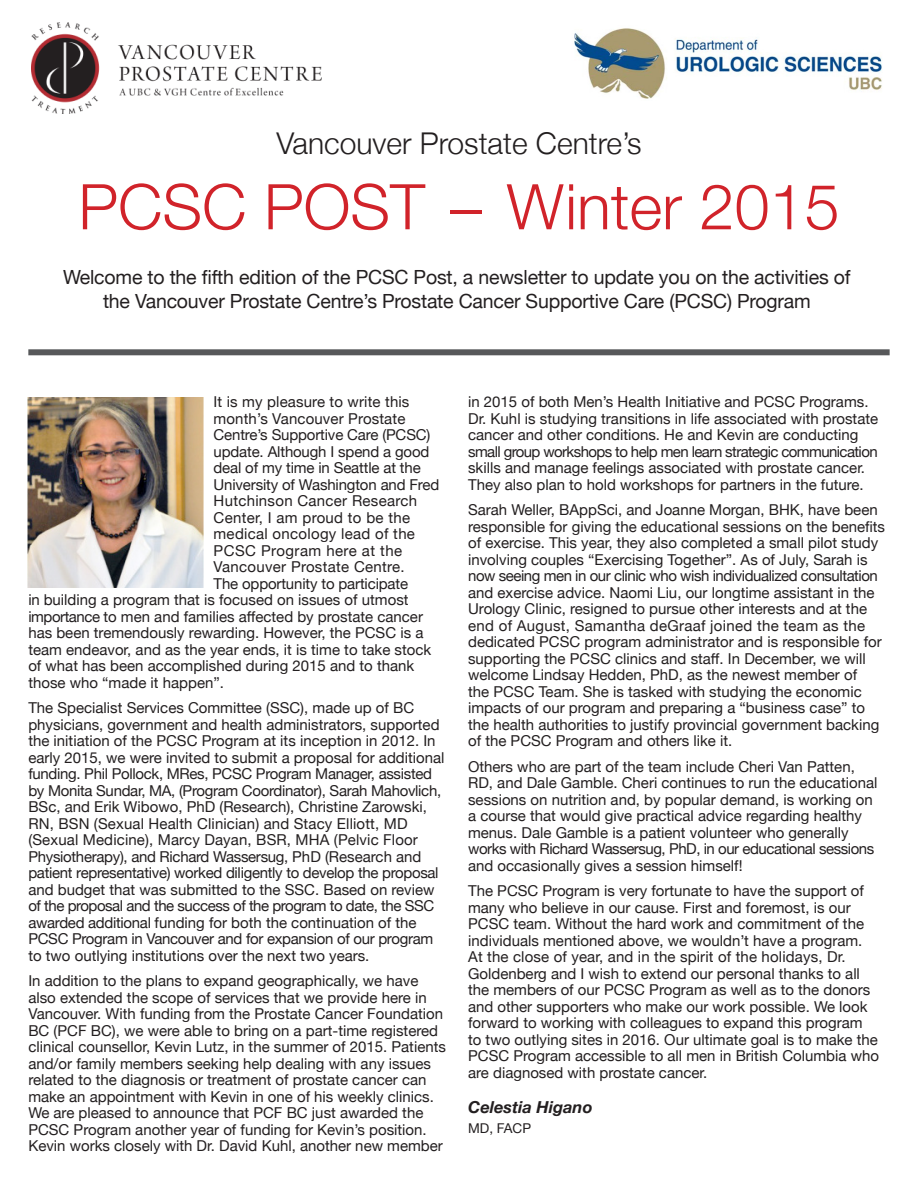
<style>
.page{position:relative;width:918px;height:1188px;background:#fff}
.page>*{position:absolute;margin:0;border:0;box-sizing:border-box;transform-origin:0 0}
.t1{font:300 63px "Helvetica Neue";color:#d1232a}
.t2{font:300 30px "Helvetica Neue";color:#231f20}
.t3{font:19.5px/23.4px "Helvetica Neue";letter-spacing:-.01em;color:#231f20;text-align:center}
.t4{font:italic 700 16.5px "Helvetica Neue";color:#231f20}
.t5{font:15px/16.5px "Helvetica Neue";color:#231f20}
.t6{font:15px/16.5px "Helvetica Neue";letter-spacing:-.02em;color:#231f20}
.t7{font:15px "Helvetica Neue";letter-spacing:.02em;color:#231f20}
.t8{font:15px "Helvetica Neue";letter-spacing:.03em;color:#231f20}
.t9{font:13.5px "Helvetica Neue";color:#231f20}
</style>
<div class="page">
<img style="left:32px;top:22px;width:289px;height:92px">
<img style="left:574px;top:28px;width:308px;height:71px">
<div style="left:28px;top:349px;width:862px;height:6px;background:#57585a"></div>
<img style="left:27px;top:397px;width:177px;height:191px">
<p class="t2" style="left:276px;top:119px;width:367px">Vancouver Prostate Centre’s</p>
<p class="t1" style="left:78px;top:156px;width:763px">PCSC POST - Winter 2015</p>
<p class="t3" style="left:63px;top:267px;width:789px">Welcome to the fifth edition of the PCSC Post, a newsletter to update you on the activities of the Vancouver Prostate Centre’s Prostate Cancer Supportive Care (PCSC) Program</p>
<p class="t5" style="left:214px;top:395px;width:197px">It is my pleasure to write this</p>
<p class="t5" style="left:214px;top:411px;width:193px">month’s Vancouver Prostate</p>
<p class="t5" style="left:214px;top:428px;width:218px">Centre’s Supportive Care (PCSC)</p>
<p class="t5" style="left:214px;top:444px;width:217px">update. Although I spend a good</p>
<p class="t5" style="left:214px;top:461px;width:209px">deal of my time in Seattle at the</p>
<p class="t5" style="left:214px;top:477px;width:227px">University of Washington and Fred</p>
<p class="t7" style="left:214px;top:490px;width:205px">Hutchinson Cancer Research</p>
<p class="t7" style="left:214px;top:507px;width:198px">Center, I am proud to be the</p>
<p class="t7" style="left:214px;top:523px;width:203px">medical oncology lead of the</p>
<p class="t8" style="left:214px;top:540px;width:190px">PCSC Program here at the</p>
<p class="t7" style="left:214px;top:556px;width:193px">Vancouver Prostate Centre.</p>
<p class="t5" style="left:214px;top:576px;width:196px">The opportunity to participate</p>
<p class="t5" style="left:28px;top:593px;width:382px">in building a program that is focused on issues of utmost</p>
<p class="t5" style="left:28px;top:609px;width:396px">importance to men and families affected by prostate cancer</p>
<p class="t5" style="left:28px;top:626px;width:397px">has been tremendously rewarding. However, the PCSC is a</p>
<p class="t5" style="left:28px;top:642px;width:404px">team endeavor, and as the year ends, it is time to take stock</p>
<p class="t5" style="left:28px;top:659px;width:387px">of what has been accomplished during 2015 and to thank</p>
<p class="t5" style="left:28px;top:675px;width:197px">those who “made it happen”.</p>
<p class="t5" style="left:28px;top:701px;width:387px">The Specialist Services Committee (SSC), made up of BC</p>
<p class="t5" style="left:28px;top:717px;width:418px">physicians, government and health administrators, supported the initiation of the PCSC Program at its inception in 2012. In early 2015, we were invited to submit a proposal for additional</p>
<p class="t6" style="left:28px;top:767px;width:414px">funding. Phil Pollock, MRes, PCSC Program Manager, assisted by Monita Sundar, MA, (Program Coordinator), Sarah Mahovlich, BSc, and Erik Wibowo, PhD (Research), Christine Zarowski, RN, BSN (Sexual Health Clinician) and Stacy Elliott, MD (Sexual Medicine), Marcy Dayan, BSR, MHA (Pelvic Floor Physiotherapy), and Richard Wassersug, PhD (Research and patient representative) worked diligently to develop the proposal and budget that was submitted to the SSC. Based on review of the proposal and the success of the program to date, the SSC awarded additional funding for both the continuation of the PCSC Program in Vancouver and for expansion of our program to two outlying institutions over the next two years.</p>
<p class="t5" style="left:28px;top:974px;width:419px">In addition to the plans to expand geographically, we have also extended the scope of services that we provide here in Vancouver. With funding from the Prostate Cancer Foundation BC (PCF BC), we were able to bring on a part-time registered clinical counsellor, Kevin Lutz, in the summer of 2015. Patients and/or family members seeking help dealing with any issues related to the diagnosis or treatment of prostate cancer can make an appointment with Kevin in one of his weekly clinics.<br>We are pleased to announce that PCF BC just awarded the PCSC Program another year of funding for Kevin’s position.<br>Kevin works closely with Dr. David Kuhl, another new member</p>
<p class="t5" style="left:468px;top:395px;width:412px">in 2015 of both Men’s Health Initiative and PCSC Programs.<br>Dr. Kuhl is studying transitions in life associated with prostate cancer and other conditions. He and Kevin are conducting small group workshops to help men learn strategic communication skills and manage feelings associated with prostate cancer.<br>They also plan to hold workshops for partners in the future.</p>
<p class="t5" style="left:468px;top:503px;width:419px">Sarah Weller, BAppSci, and Joanne Morgan, BHK, have been responsible for giving the educational sessions on the benefits of exercise. This year, they also completed a small pilot study involving couples “Exercising Together”. As of July, Sarah is now seeing men in our clinic who wish individualized consultation and exercise advice. Naomi Liu, our longtime assistant in the Urology Clinic, resigned to pursue other interests and at the end of August, Samantha deGraaf joined the team as the dedicated PCSC program administrator and is responsible for supporting the PCSC clinics and staff. In December, we will welcome Lindsay Hedden, PhD, as the newest member of<br>the PCSC Team. She is tasked with studying the economic impacts of our program and preparing a “business case” to the health authorities to justify provincial government backing of the PCSC Program and others like it.</p>
<p class="t5" style="left:468px;top:759px;width:411px">Others who are part of the team include Cheri Van Patten, RD, and Dale Gamble. Cheri continues to run the educational sessions on nutrition and, by popular demand, is working on a course that would give practical advice regarding healthy menus. Dale Gamble is a patient volunteer who generally works with Richard Wassersug, PhD, in our educational sessions and occasionally gives a session himself!</p>
<p class="t5" style="left:468px;top:884px;width:412px">The PCSC Program is very fortunate to have the support of many who believe in our cause. First and foremost, is our PCSC team. Without the hard work and commitment of the individuals mentioned above, we wouldn’t have a program.<br>At the close of year, and in the spirit of the holidays, Dr.<br>Goldenberg and I wish to extend our personal thanks to all the members of our PCSC Program as well as to the donors and other supporters who make our work possible. We look forward to working with colleagues to expand this program to two outlying sites in 2016. Our ultimate goal is to make the PCSC Program accessible to all men in British Columbia who are diagnosed with prostate cancer.</p>
<p class="t4" style="left:468px;top:1095px;width:126px">Celestia Higano</p>
<p class="t9" style="left:468px;top:1118px;width:65px">MD, FACP</p>
</div>
